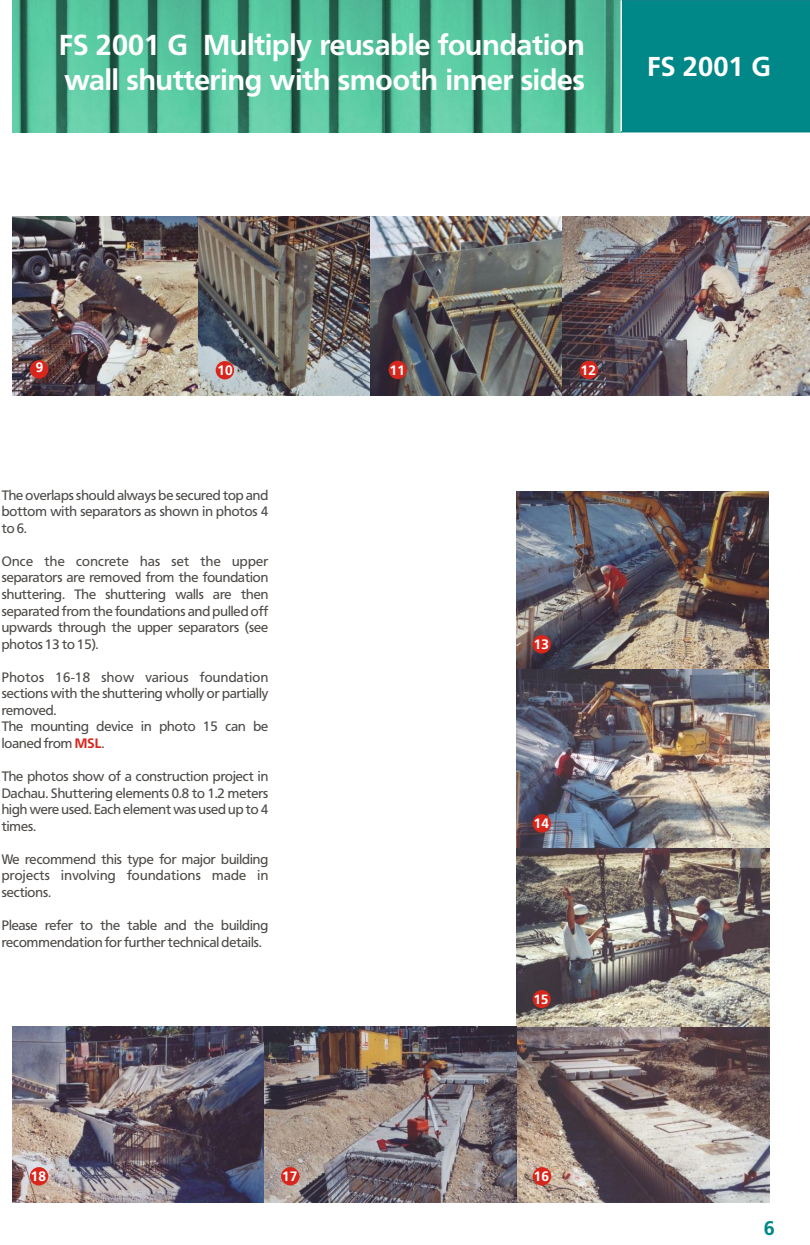
<style>
.page{position:relative;width:810px;height:1245px;background:#fff}
.page>*{position:absolute;margin:0;border:0;box-sizing:border-box;transform-origin:0 0}
.t1{font:700 28.5px/34.5px "Frutiger BSK";color:#fff}
.t2{font:700 27px "Frutiger BSK";letter-spacing:.01em;color:#fff}
.t3{font:700 19.5px "Frutiger BSK";color:#008787}
.t4{font:13.5px/16.5px "Frutiger BSK";color:#4d4a47;text-align:justify}
.t5{font:700 13.5px "Frutiger BSK";letter-spacing:.01em;color:#fff}
.t6{font:700 13.2px "Frutiger BSK";color:#fff}
.s1{font-weight:700;color:#d9261c}
</style>
<div class="page">
<img style="left:384px;top:0;width:237px;height:133px">
<img style="left:202px;top:0;width:182px;height:133px">
<img style="left:13px;top:0;width:189px;height:133px">
<div style="left:621px;top:0;width:189px;height:132px;background:#008787"></div>
<hr style="left:620px;top:0;width:2px;height:131px;background:#fff">
<img style="left:13px;top:217px;width:797px;height:179px">
<div style="left:30px;top:360px;width:18px;height:19px;background:#d9261c;border-radius:50%"></div>
<div style="left:216px;top:361px;width:18px;height:18px;background:#d9261c;border-radius:50%"></div>
<div style="left:389px;top:361px;width:18px;height:18px;background:#d9261c;border-radius:50%"></div>
<div style="left:580px;top:361px;width:18px;height:18px;background:#d9261c;border-radius:50%"></div>
<img style="left:517px;top:491px;width:253px;height:711px">
<div style="left:532px;top:635px;width:19px;height:18px;background:#d9261c;border-radius:50%"></div>
<div style="left:533px;top:814px;width:18px;height:19px;background:#d9261c;border-radius:50%"></div>
<div style="left:533px;top:990px;width:18px;height:18px;background:#d9261c;border-radius:50%"></div>
<div style="left:533px;top:1167px;width:18px;height:18px;background:#d9261c;border-radius:50%"></div>
<img style="left:13px;top:1027px;width:504px;height:175px">
<div style="left:281px;top:1167px;width:18px;height:18px;background:#d9261c;border-radius:50%"></div>
<div style="left:30px;top:1167px;width:18px;height:18px;background:#d9261c;border-radius:50%"></div>
<h1 class="t1" style="left:59px;top:30px;width:527px">FS 2001 G Multiply reusable foundation wall shuttering with smooth inner sides</h1>
<h2 class="t2" style="left:647px;top:55px;width:125px">FS 2001 G</h2>
<p class="t5" style="left:36px;top:361px;width:9px">9</p>
<p class="t5" style="left:217px;top:365px;width:17px">10</p>
<p class="t5" style="left:390px;top:364px;width:17px">11</p>
<p class="t5" style="left:581px;top:365px;width:17px">12</p>
<p class="t4" style="left:2px;top:488px;width:268px">The overlaps should always be secured top and bottom with separators as shown in photos 4 to 6.</p>
<p class="t4" style="left:2px;top:554px;width:268px">Once the concrete has set the upper separators are removed from the foundation shuttering. The shuttering walls are then separated from the foundations and pulled off upwards through the upper separators (see photos 13 to 15).</p>
<p class="t4" style="left:2px;top:670px;width:268px;text-align:left">Photos 16-18 show various foundation sections with the shuttering wholly or partially removed.<br>The mounting device in photo 15 can be loaned from <span class="s1">MSL</span>.</p>
<p class="t4" style="left:2px;top:769px;width:268px">The photos show of a construction project in Dachau. Shuttering elements 0.8 to 1.2 meters high were used. Each element was used up to 4 times.</p>
<p class="t4" style="left:2px;top:852px;width:268px">We recommend this type for major building projects involving foundations made in sections.</p>
<p class="t4" style="left:2px;top:918px;width:268px">Please refer to the table and the building recommendation for further technical details.</p>
<p class="t5" style="left:534px;top:639px;width:17px">13</p>
<p class="t5" style="left:534px;top:818px;width:17px">14</p>
<p class="t6" style="left:534px;top:994px;width:16px">15</p>
<p class="t5" style="left:31px;top:1170px;width:17px">18</p>
<p class="t5" style="left:282px;top:1170px;width:17px">17</p>
<p class="t5" style="left:534px;top:1170px;width:17px">16</p>
<h3 class="t3" style="left:764px;top:1220px;width:12px">6</h3>
</div>
